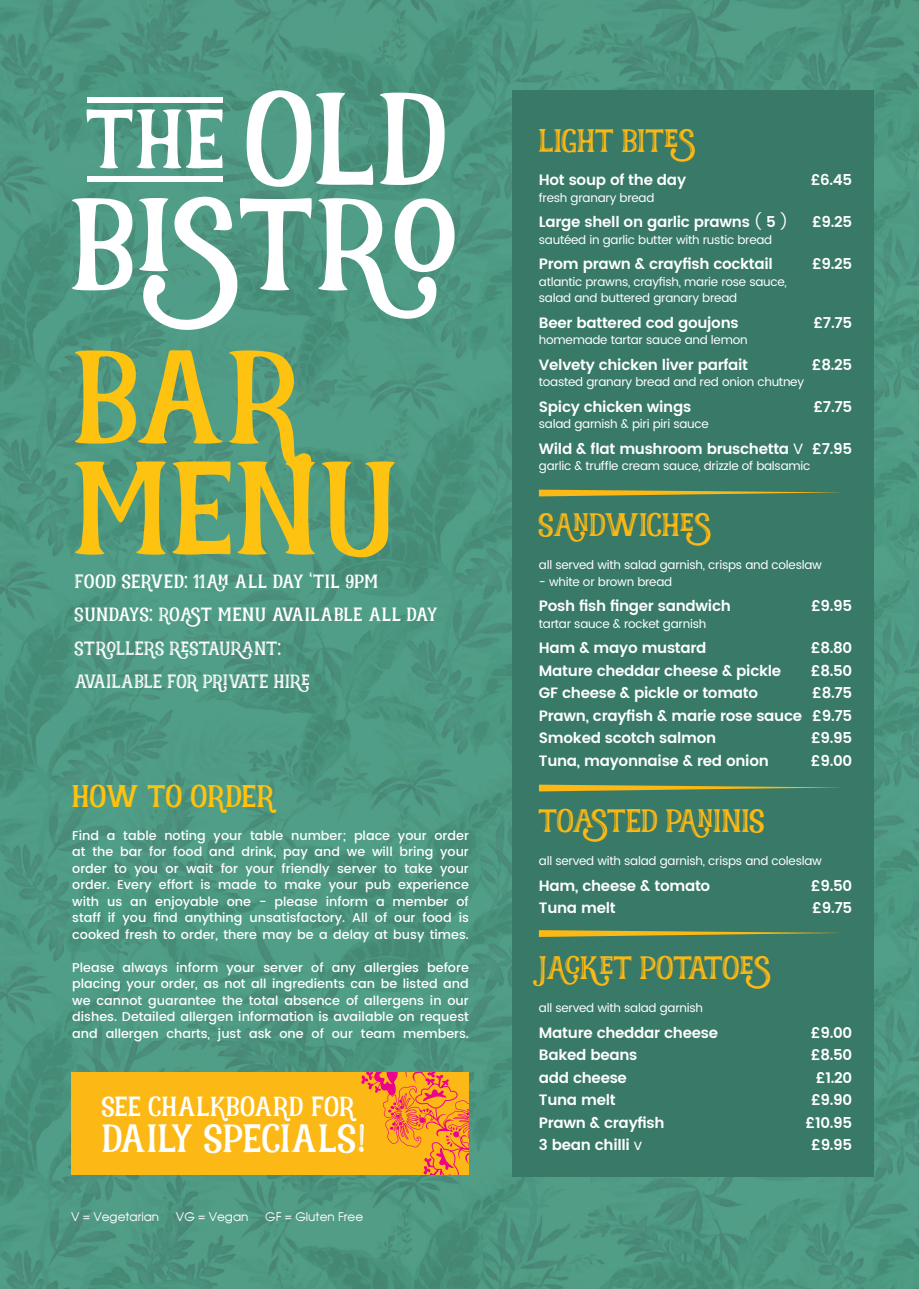
<style>
.page{position:relative;width:919px;height:1289px;background:#fff}
.page>*{position:absolute;margin:0;border:0;box-sizing:border-box;transform-origin:0 0}
.t1{font:135px/111px "Realist";color:#fec210}
.t2{font:40.05px "Realist";color:#fff}
.t3{font:33px "Realist";letter-spacing:-.02em;color:#fcb814}
.t4{font:31.8px "Realist";letter-spacing:-.015em;color:#fec210}
.t5{font:28.05px "Realist";color:#fff}
.t6{font:19.5px/33.3px "Realist";color:#fff}
.t7{font:600 15px/22.5px "Poppins";letter-spacing:-.02em;color:#fff;text-align:justify}
.t8{font:500 12.75px/16.5px "Poppins";color:#fff;text-align:justify}
.t9{font:12px/16.5px "Poppins";letter-spacing:-.02em;color:#fff}
.t10{font:12px "Avant Garde";color:#fff}
.s1{font-weight:400}
</style>
<div class="page">
<img style="left:0;top:0;width:918px;height:1288px">
<svg style="left:72px;top:196px;width:382px;height:134px"></svg>
<svg style="left:87px;top:109px;width:135px;height:59px"></svg>
<svg style="left:379px;top:93px;width:65px;height:92px"></svg>
<svg style="left:247px;top:90px;width:126px;height:97px"></svg>
<div style="left:87px;top:97px;width:135px;height:6px;background:#fff"></div>
<div style="left:87px;top:176px;width:135px;height:6px;background:#fff"></div>
<div style="left:71px;top:1071px;width:398px;height:103px;background:#fcb814"></div>
<div style="left:512px;top:90px;width:361px;height:1086px;background:#387968"></div>
<svg style="left:360px;top:1071px;width:109px;height:103px"></svg>
<svg style="left:539px;top:489px;width:302px;height:7px"></svg>
<svg style="left:539px;top:784px;width:302px;height:7px"></svg>
<svg style="left:539px;top:930px;width:302px;height:6px"></svg>
<h1 class="t1" style="left:75px;top:346px;width:328px">BAR<br>MENU</h1>
<h3 class="t6" style="left:75px;top:565px;width:365px">FOOD SERVED: 11AM ALL DAY ‘TIL 9PM<br>SUNDAYS: ROAST MENU AVAILABLE ALL DAY<br>STROLLERS RESTAURANT:<br>AVAILABLE FOR PRIVATE HIRE</h3>
<h3 class="t4" style="left:72px;top:777px;width:204px">HOW TO ORDER</h3>
<p class="t8" style="left:72px;top:827px;width:398px">Find a table noting your table number; place your order at the bar for food and drink, pay and we will bring your order to you or wait for your friendly server to take your order. Every effort is made to make your pub experience with us an enjoyable one - please inform a member of staff if you find anything unsatisfactory. All of our food is cooked fresh to order, there may be a delay at busy times.</p>
<p class="t8" style="left:72px;top:959px;width:398px">Please always inform your server of any allergies before placing your order, as not all ingredients can be listed and we cannot guarantee the total absence of allergens in our dishes. Detailed allergen information is available on request and allergen charts, just ask one of our team members.</p>
<h3 class="t5" style="left:102px;top:1089px;width:254px">SEE CHALKBOARD FOR</h3>
<h2 class="t2" style="left:102px;top:1114px;width:265px">DAILY SPECIALS!</h2>
<p class="t10" style="left:71px;top:1209px;width:90px">V = Vegetarian</p>
<p class="t10" style="left:176px;top:1209px;width:74px">VG = Vegan</p>
<p class="t10" style="left:265px;top:1209px;width:99px">GF = Gluten Free</p>
<h3 class="t3" style="left:539px;top:122px;width:159px">LIGHT BITES</h3>
<p class="t7" style="left:539px;top:169px;width:149px">Hot soup of the day</p>
<p class="t7" style="left:810px;top:169px;width:43px">£6.45</p>
<p class="t9" style="left:539px;top:190px;width:117px">fresh granary bread</p>
<p class="t7" style="left:539px;top:211px;width:251px">Large shell on garlic prawns <span class="s1">(</span> 5 <span class="s1">)</span></p>
<p class="t7" style="left:812px;top:211px;width:42px">£9.25</p>
<p class="t9" style="left:539px;top:232px;width:235px">sautéed in garlic butter with rustic bread</p>
<p class="t7" style="left:539px;top:253px;width:235px">Prom prawn &amp; crayfish cocktail</p>
<p class="t7" style="left:812px;top:253px;width:42px">£9.25</p>
<p class="t9" style="left:539px;top:274px;width:249px">atlantic prawns, crayfish, marie rose sauce, salad and buttered granary bread</p>
<p class="t7" style="left:539px;top:312px;width:201px">Beer battered cod goujons</p>
<p class="t7" style="left:813px;top:312px;width:40px">£7.75</p>
<p class="t9" style="left:539px;top:332px;width:210px">homemade tartar sauce and lemon</p>
<p class="t7" style="left:539px;top:354px;width:211px">Velvety chicken liver parfait</p>
<p class="t7" style="left:811px;top:354px;width:42px">£8.25</p>
<p class="t9" style="left:539px;top:374px;width:267px">toasted granary bread and red onion chutney</p>
<p class="t7" style="left:539px;top:396px;width:154px">Spicy chicken wings</p>
<p class="t7" style="left:813px;top:396px;width:40px">£7.75</p>
<p class="t9" style="left:539px;top:416px;width:171px">salad garnish &amp; piri piri sauce</p>
<p class="t7" style="left:539px;top:438px;width:315px">Wild &amp; flat mushroom bruschetta <span class="s1">V</span> £7.95</p>
<p class="t9" style="left:539px;top:458px;width:273px">garlic &amp; truffle cream sauce, drizzle of balsamic</p>
<h3 class="t3" style="left:539px;top:506px;width:175px">SANDWICHES</h3>
<p class="t9" style="left:539px;top:557px;width:284px">all served with salad garnish, crisps and coleslaw</p>
<p class="t9" style="left:539px;top:574px;width:135px">- white or brown bread</p>
<p class="t7" style="left:539px;top:595px;width:193px">Posh fish finger sandwich</p>
<p class="t7" style="left:811px;top:595px;width:43px">£9.95</p>
<p class="t9" style="left:539px;top:616px;width:169px">tartar sauce &amp; rocket garnish</p>
<p class="t7" style="left:539px;top:637px;width:169px">Ham &amp; mayo mustard</p>
<p class="t7" style="left:810px;top:637px;width:43px">£8.80</p>
<p class="t7" style="left:539px;top:660px;width:244px">Mature cheddar cheese &amp; pickle</p>
<p class="t7" style="left:810px;top:660px;width:43px">£8.50</p>
<p class="t7" style="left:539px;top:682px;width:221px">GF cheese &amp; pickle or tomato</p>
<p class="t7" style="left:539px;top:682px;width:315px;text-indent:273px">£8.75<br>Prawn, crayfish &amp; marie rose sauce £9.75<br>Smoked scotch salmon</p>
<p class="t7" style="left:811px;top:727px;width:43px">£9.95</p>
<p class="t7" style="left:539px;top:750px;width:231px">Tuna, mayonnaise &amp; red onion</p>
<p class="t7" style="left:810px;top:750px;width:43px">£9.00</p>
<h3 class="t3" style="left:539px;top:801px;width:228px">TOASTED PANINIS</h3>
<p class="t9" style="left:539px;top:853px;width:284px">all served with salad garnish, crisps and coleslaw</p>
<p class="t7" style="left:539px;top:874px;width:173px">Ham, cheese &amp; tomato</p>
<p class="t7" style="left:810px;top:874px;width:43px">£9.50</p>
<p class="t7" style="left:539px;top:897px;width:78px">Tuna melt</p>
<p class="t7" style="left:812px;top:897px;width:41px">£9.75</p>
<h3 class="t3" style="left:539px;top:948px;width:235px">JACKET POTATOES</h3>
<p class="t9" style="left:539px;top:1000px;width:166px">all served with salad garnish</p>
<p class="t7" style="left:539px;top:1021px;width:181px">Mature cheddar cheese</p>
<p class="t7" style="left:810px;top:1021px;width:43px">£9.00</p>
<p class="t7" style="left:539px;top:1044px;width:100px">Baked beans</p>
<p class="t7" style="left:810px;top:1044px;width:43px">£8.50</p>
<p class="t7" style="left:539px;top:1066px;width:90px">add cheese</p>
<p class="t7" style="left:815px;top:1066px;width:38px">£1.20</p>
<p class="t7" style="left:539px;top:1089px;width:78px">Tuna melt</p>
<p class="t7" style="left:811px;top:1089px;width:43px">£9.90</p>
<p class="t7" style="left:539px;top:1111px;width:127px">Prawn &amp; crayfish</p>
<p class="t7" style="left:805px;top:1111px;width:48px">£10.95</p>
<p class="t7" style="left:539px;top:1134px;width:105px">3 bean chilli <span class="s1">v</span></p>
<p class="t7" style="left:811px;top:1134px;width:43px">£9.95</p>
</div>
